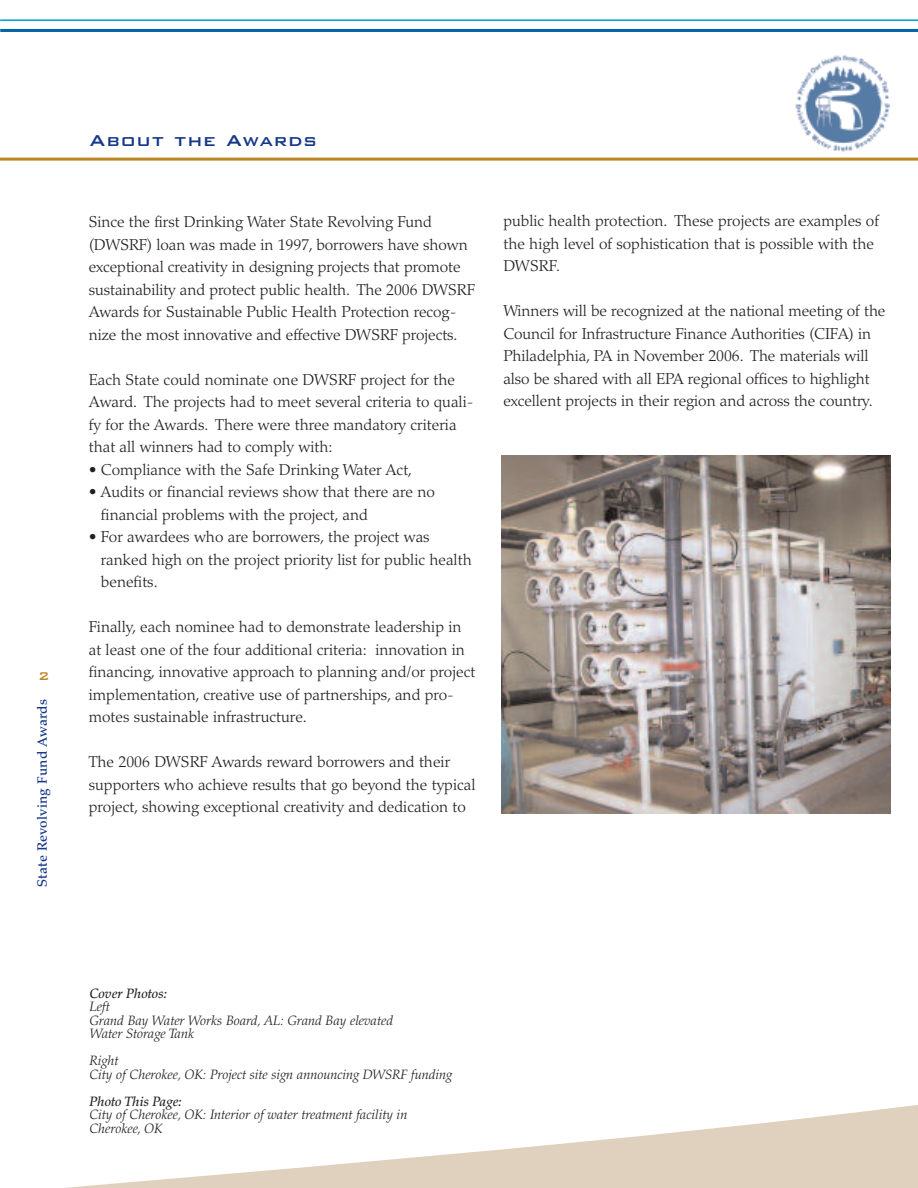
<style>
.page{position:relative;width:918px;height:1188px;background:#fff}
.page>*{position:absolute;margin:0;border:0;box-sizing:border-box;transform-origin:0 0}
.t1{font:500 21px "Bank Gothic BT";letter-spacing:.03em;color:#153889}
.t2{font:300 15.75px/22.5px "Palatino";color:#231f20}
.t3{font:500 15px "Bank Gothic BT";color:#bb8624}
.t4{font:italic 300 13.5px/13.5px "Palatino";color:#231f20}
.t5{font:italic 500 13.5px "Palatino";color:#231f20}
.t6{font:500 13.5px "Palatino";letter-spacing:.015em;color:#153889}
</style>
<div class="page">
<svg style="left:64px;top:1105px;width:854px;height:83px"></svg>
<hr style="left:0;top:20px;width:918px;height:1px;background:#00a6db">
<hr style="left:0;top:29px;width:918px;height:3px;background:#0065a4">
<hr style="left:0;top:158px;width:918px;height:3px;background:#bb8624">
<img style="left:795px;top:55px;width:96px;height:97px">
<img style="left:502px;top:455px;width:388px;height:358px">
<p class="t3" style="left:38px;top:666px;width:13px">2</p>
<p class="t6" style="left:37px;top:887px;width:190px;rotate:-90deg">State Revolving Fund Awards</p>
<h1 class="t1" style="left:90px;top:126px;width:229px">About the Awards</h1>
<p class="t2" style="left:89px;top:212px;width:388px">Since the first Drinking Water State Revolving Fund (DWSRF) loan was made in 1997, borrowers have shown exceptional creativity in designing projects that promote sustainability and protect public health. The 2006 DWSRF Awards for Sustainable Public Health Protection recog&shy;nize the most innovative and effective DWSRF projects.</p>
<p class="t2" style="left:89px;top:370px;width:386px">Each State could nominate one DWSRF project for the Award. The projects had to meet several criteria to quali&shy;fy for the Awards. There were three mandatory criteria that all winners had to comply with:</p>
<p class="t2" style="left:89px;top:460px;width:325px">• Compliance with the Safe Drinking Water Act,</p>
<p class="t2" style="left:101px;top:482px;width:336px;text-indent:-12px">• Audits or financial reviews show that there are no financial problems with the project, and</p>
<p class="t2" style="left:101px;top:527px;width:372px;text-indent:-12px">• For awardees who are borrowers, the project was ranked high on the project priority list for public health benefits.</p>
<p class="t2" style="left:89px;top:617px;width:388px">Finally, each nominee had to demonstrate leadership in at least one of the four additional criteria: innovation in financing, innovative approach to planning and/or project implementation, creative use of partnerships, and pro&shy;motes sustainable infrastructure.</p>
<p class="t2" style="left:89px;top:752px;width:388px">The 2006 DWSRF Awards reward borrowers and their supporters who achieve results that go beyond the typical project, showing exceptional creativity and dedication to</p>
<p class="t2" style="left:503px;top:211px;width:377px">public health protection. These projects are examples of the high level of sophistication that is possible with the<br>DWSRF.</p>
<p class="t2" style="left:503px;top:301px;width:384px">Winners will be recognized at the national meeting of the Council for Infrastructure Finance Authorities (CIFA) in Philadelphia, PA in November 2006. The materials will also be shared with all EPA regional offices to highlight excellent projects in their region and across the country.</p>
<p class="t5" style="left:89px;top:988px;width:79px">Cover Photos:</p>
<p class="t4" style="left:89px;top:1002px;width:305px">Left<br>Grand Bay Water Works Board, AL: Grand Bay elevated<br>Water Storage Tank</p>
<p class="t4" style="left:89px;top:1056px;width:364px">Right<br>City of Cherokee, OK: Project site sign announcing DWSRF funding</p>
<p class="t5" style="left:89px;top:1096px;width:94px">Photo This Page:</p>
<p class="t4" style="left:89px;top:1110px;width:319px">City of Cherokee, OK: Interior of water treatment facility in<br>Cherokee, OK</p>
</div>
